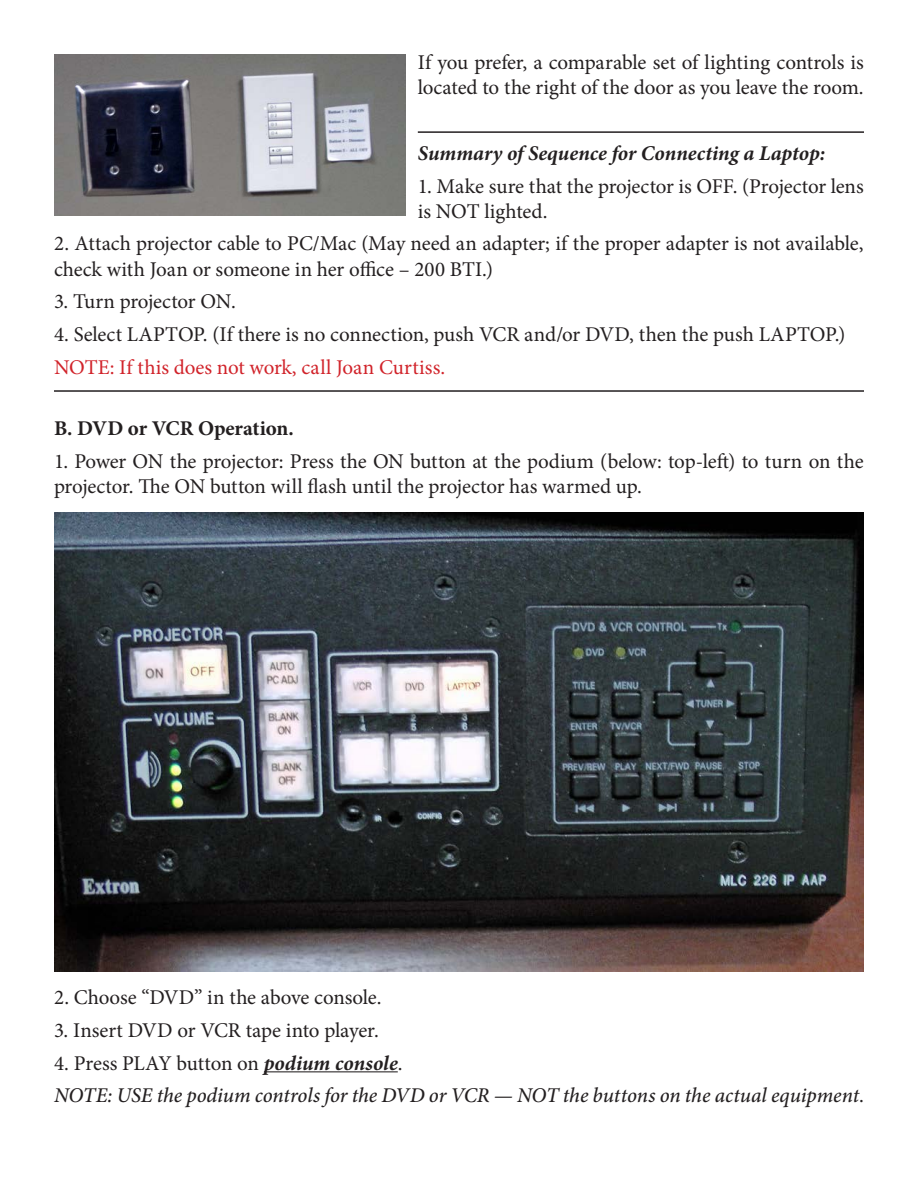
<style>
.page{position:relative;width:918px;height:1188px;background:#fff}
.page>*{position:absolute;margin:0;border:0;box-sizing:border-box;transform-origin:0 0}
.t1{font:21px/25.2px "Minion Pro";letter-spacing:-.01em;color:#231f20}
.t2{font:italic 500 21px "Minion Pro";letter-spacing:-.005em;color:#231f20}
.Paragraph_Style_4{font:21px "Minion Pro";color:#d1232a}
.Paragraph_Style_7{font:italic 700 21px "Minion Pro";color:#231f20}
.t3{font:700 21px "Minion Pro";letter-spacing:-.01em;color:#231f20}
.s1{font-weight:700;font-style:italic}
.s2{font-weight:400;font-style:normal}
</style>
<div class="page">
<hr style="left:418px;top:131px;width:446px;height:2px;background:#231f20">
<hr style="left:54px;top:390px;width:810px;height:2px;background:#231f20">
<hr style="left:264px;top:1071px;width:134px;height:1px;background:#231f20">
<img style="left:54px;top:54px;width:352px;height:162px">
<img style="left:54px;top:512px;width:810px;height:459px">
<p class="t1" style="left:418px;top:50px;width:448px">If you prefer, a comparable set of lighting controls is located to the right of the door as you leave the room.</p>
<p class="Paragraph_Style_7" style="left:418px;top:138px;width:409px">Summary of Sequence for Connecting a Laptop:</p>
<p class="t1" style="left:418px;top:173px;width:447px">1. Make sure that the projector is OFF. (Projector lens is NOT lighted.</p>
<p class="t1" style="left:54px;top:231px;width:811px">2. Attach projector cable to PC/Mac (May need an adapter; if the proper adapter is not available, check with Joan or someone in her office – 200 BTI.)</p>
<p class="t1" style="left:54px;top:289px;width:183px">3. Turn projector ON.</p>
<p class="t1" style="left:54px;top:322px;width:793px">4. Select LAPTOP. (If there is no connection, push VCR and/or DVD, then the push LAPTOP.)</p>
<p class="Paragraph_Style_4" style="left:54px;top:353px;width:393px">NOTE: If this does not work, call Joan Curtiss.</p>
<p class="t3" style="left:54px;top:413px;width:241px">B. DVD or VCR Operation.</p>
<p class="t1" style="left:54px;top:448px;width:811px">1. Power ON the projector: Press the ON button at the podium (below: top-left) to turn on the projector. The ON button will flash until the projector has warmed up.</p>
<p class="t1" style="left:54px;top:985px;width:329px">2. Choose “DVD” in the above console.</p>
<p class="t1" style="left:54px;top:1018px;width:326px">3. Insert DVD or VCR tape into player.</p>
<p class="t1" style="left:54px;top:1051px;width:350px">4. Press PLAY button on <span class="s1">podium console</span>.</p>
<p class="t2" style="left:54px;top:1081px;width:811px">NOTE: USE the podium controls for the DVD or VCR — NOT the buttons on the actual equipment<span class="s2">.</span></p>
</div>
